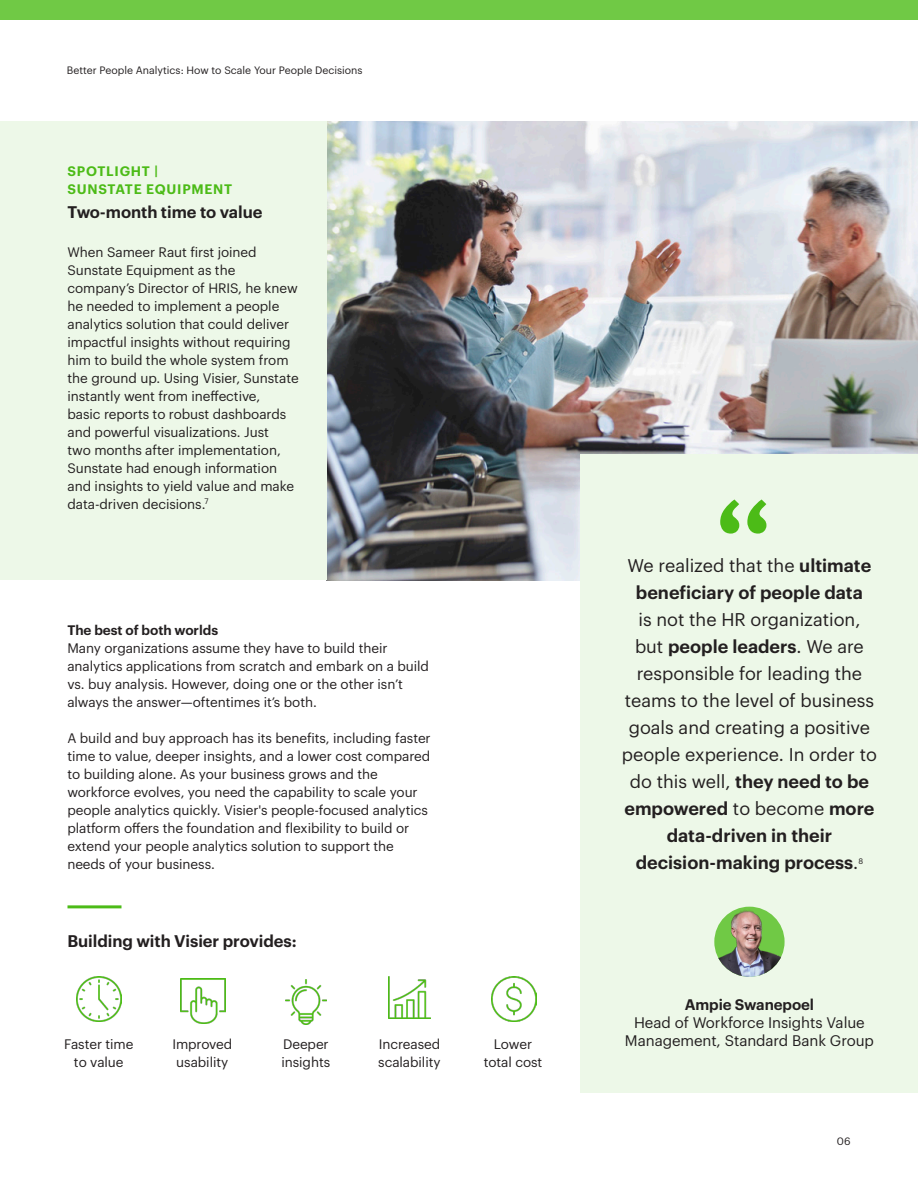
<style>
.page{position:relative;width:918px;height:1188px;background:#fff}
.page>*{position:absolute;margin:0;border:0;box-sizing:border-box;transform-origin:0 0}
.Body{font:18px/27px "Graphik";color:#231f20;text-align:center}
.Body-2{font:600 16.5px "Graphik";letter-spacing:-.005em;color:#231f20}
.t1{font:15px/18px "Graphik";letter-spacing:-.005em;color:#231f20;text-align:center}
.Body-3{font:13.5px/18px "Graphik";letter-spacing:-.005em;color:#231f20}
.Body-4{font:600 13.5px/18px "Graphik";letter-spacing:.055em;color:#4cbb17}
.Body-5{font:600 13.5px "Graphik";letter-spacing:-.005em;color:#231f20}
.Slug{font:10.5px "Graphik";color:#231f20}
.Body-6{font:7.8px "Graphik";color:#231f20}
.s1{font-weight:600}
</style>
<div class="page">
<img style="left:327px;top:122px;width:591px;height:458px">
<div style="left:580px;top:454px;width:338px;height:640px;background:#edf8e8"></div>
<div style="left:0;top:122px;width:327px;height:458px;background:#edf8e8"></div>
<img style="left:714px;top:907px;width:71px;height:70px;border-radius:35px">
<svg style="left:720px;top:499px;width:46px;height:35px"></svg>
<hr style="left:68px;top:905px;width:54px;height:3px;background:#4cbb17">
<img style="left:492px;top:976px;width:45px;height:45px">
<img style="left:181px;top:978px;width:45px;height:45px">
<img style="left:285px;top:980px;width:42px;height:45px">
<img style="left:76px;top:976px;width:45px;height:45px">
<img style="left:389px;top:976px;width:41px;height:42px">
<div style="left:0;top:0;width:918px;height:20px;background:#70c945"></div>
<p class="Slug" style="left:67px;top:63px;width:297px">Better People Analytics: How to Scale Your People Decisions</p>
<p class="Body-4" style="left:68px;top:160px;width:166px">SPOTLIGHT |<br>SUNSTATE EQUIPMENT</p>
<p class="Body-2" style="left:68px;top:199px;width:196px">Two-month time to value</p>
<p class="Body-3" style="left:68px;top:241px;width:233px">When Sameer Raut first joined Sunstate Equipment as the company’s Director of HRIS, he knew he needed to implement a people analytics solution that could deliver impactful insights without requiring him to build the whole system from the ground up. Using Visier, Sunstate instantly went from ineffective,<br>basic reports to robust dashboards and powerful visualizations. Just<br>two months after implementation, Sunstate had enough information and insights to yield value and make data-driven decisions.<sup>7</sup></p>
<p class="Body-5" style="left:67px;top:619px;width:152px">The best of both worlds</p>
<p class="Body-3" style="left:67px;top:637px;width:363px">Many organizations assume they have to build their analytics applications from scratch and embark on a build vs. buy analysis. However, doing one or the other isn’t always the answer—oftentimes it’s both.</p>
<p class="Body-3" style="left:67px;top:727px;width:365px">A build and buy approach has its benefits, including faster time to value, deeper insights, and a lower cost compared to building alone. As your business grows and the workforce evolves, you need the capability to scale your people analytics quickly. Visier's people-focused analytics platform offers the foundation and flexibility to build or extend your people analytics solution to support the needs of your business.</p>
<p class="Body-2" style="left:68px;top:928px;width:231px">Building with Visier provides:</p>
<p class="Body-3" style="left:64px;top:1033px;width:71px;text-align:center">Faster time to value</p>
<p class="Body-3" style="left:172px;top:1033px;width:61px">Improved usability</p>
<p class="Body-3" style="left:281px;top:1033px;width:50px">Deeper insights</p>
<p class="Body-3" style="left:378px;top:1033px;width:64px">Increased scalability</p>
<p class="Body-3" style="left:494px;top:1033px;width:40px">Lower</p>
<p class="Body-3" style="left:484px;top:1051px;width:60px">total cost</p>
<p class="Body" style="left:622px;top:550px;width:257px">We realized that the <span class="s1">ultimate beneficiary of people data<br></span>is not the HR organization,<br>but <span class="s1">people leaders</span>. We are responsible for leading the teams to the level of business goals and creating a positive people experience. In order to do this well, <span class="s1">they need to be empowered</span> to become <span class="s1">more data-driven in their decision-making process</span>.</p>
<p class="Body-6" style="left:858px;top:855px;width:6px">8</p>
<p class="t1" style="left:625px;top:994px;width:250px"><span class="s1">Ampie Swanepoel<br></span>Head of Workforce Insights Value<br>Management, Standard Bank Group</p>
<p class="Slug" style="left:837px;top:1133px;width:15px">06</p>
</div>
